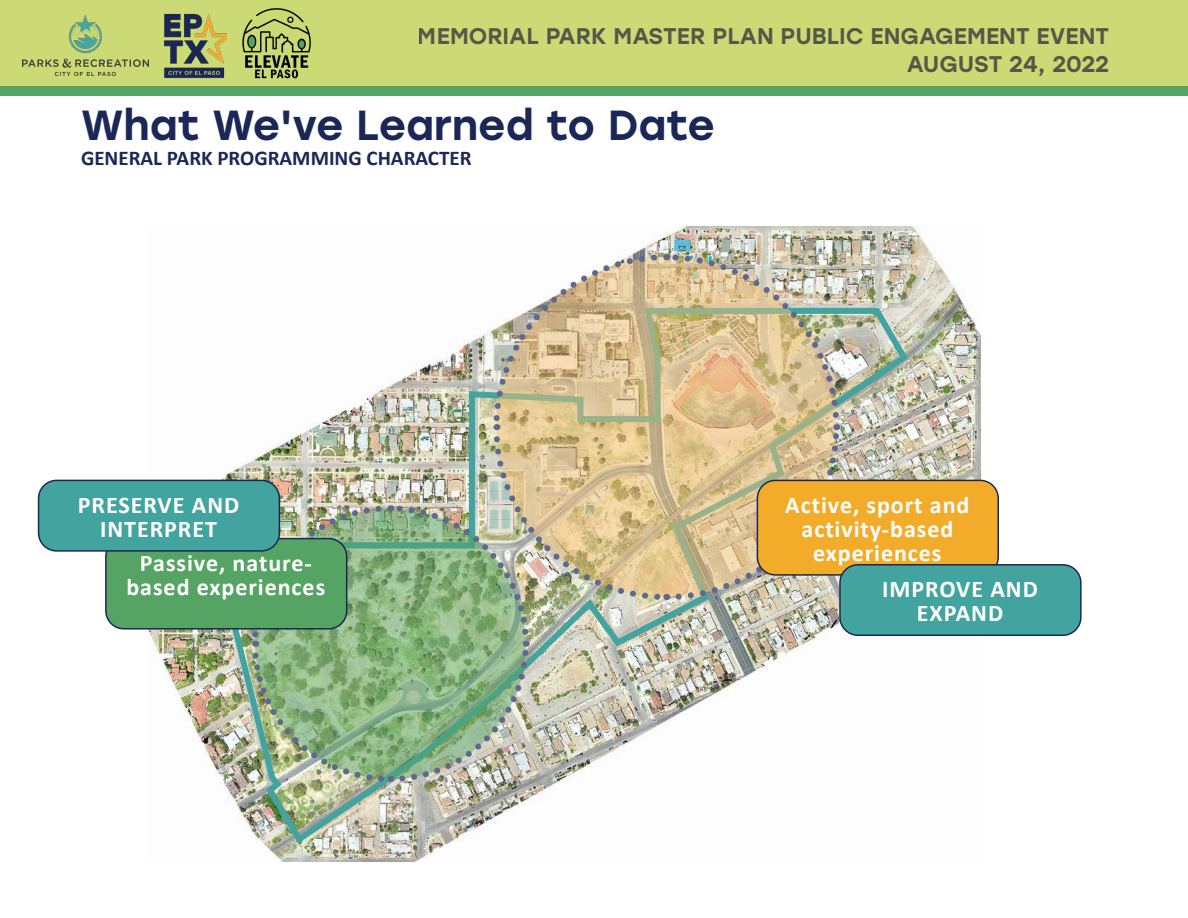
<style>
.page{position:relative;width:1188px;height:918px;background:#fff}
.page>*{position:absolute;margin:0;border:0;box-sizing:border-box;transform-origin:0 0}
.heading_1{font:500 42px "Stolzl";color:#1b2757}
.t1{font:700 24px/24px "Calibri";letter-spacing:.04em;color:#fff;text-align:center}
.t2{font:500 22.65px/27.8px "Stolzl";color:#38383c;text-align:right}
.t3{font:700 21px "Calibri";color:#1b2757}
</style>
<div class="page">
<img style="left:148px;top:227px;width:833px;height:635px">
<div style="left:0;top:0;width:1188px;height:87px;background:#cbda74"></div>
<div style="left:0;top:87px;width:1188px;height:9px;background:#55a463"></div>
<img style="left:22px;top:15px;width:127px;height:60px">
<img style="left:163px;top:13px;width:63px;height:66px">
<img style="left:242px;top:8px;width:69px;height:71px">
<img style="left:228px;top:305px;width:684px;height:543px">
<img style="left:249px;top:251px;width:593px;height:534px">
<div style="left:106px;top:539px;width:241px;height:90px;background:#55a463;border-radius:18px"></div>
<div style="left:105px;top:538px;width:242px;height:92px;border:2px solid #1d2755;border-radius:18px"></div>
<div style="left:39px;top:480px;width:240px;height:71px;background:#43a49f;border-radius:18px"></div>
<div style="left:38px;top:480px;width:242px;height:72px;border:2px solid #1d2755;border-radius:18px"></div>
<div style="left:757px;top:480px;width:241px;height:95px;background:#f3ab2a;border-radius:18px"></div>
<div style="left:757px;top:480px;width:242px;height:96px;border:2px solid #1d2755;border-radius:18px"></div>
<div style="left:840px;top:565px;width:241px;height:70px;background:#43a49f;border-radius:18px"></div>
<div style="left:839px;top:564px;width:243px;height:72px;border:2px solid #1d2755;border-radius:18px"></div>
<p class="t2" style="left:418px;top:21px;width:693px">MEMORIAL PARK MASTER PLAN PUBLIC ENGAGEMENT EVENT<br>AUGUST 24, 2022</p>
<p class="heading_1" style="left:81px;top:96px;width:635px">What We've Learned to Date</p>
<p class="t3" style="left:81px;top:143px;width:392px">GENERAL PARK PROGRAMMING CHARACTER</p>
<p class="t1" style="left:78px;top:492px;width:163px">PRESERVE AND<br>INTERPRET</p>
<p class="t1" style="left:785px;top:492px;width:186px">Active, sport and activity-based experiences</p>
<p class="t1" style="left:882px;top:577px;width:157px">IMPROVE AND<br>EXPAND</p>
<p class="t1" style="left:126px;top:551px;width:200px">Passive, nature&shy;based experiences</p>
</div>
